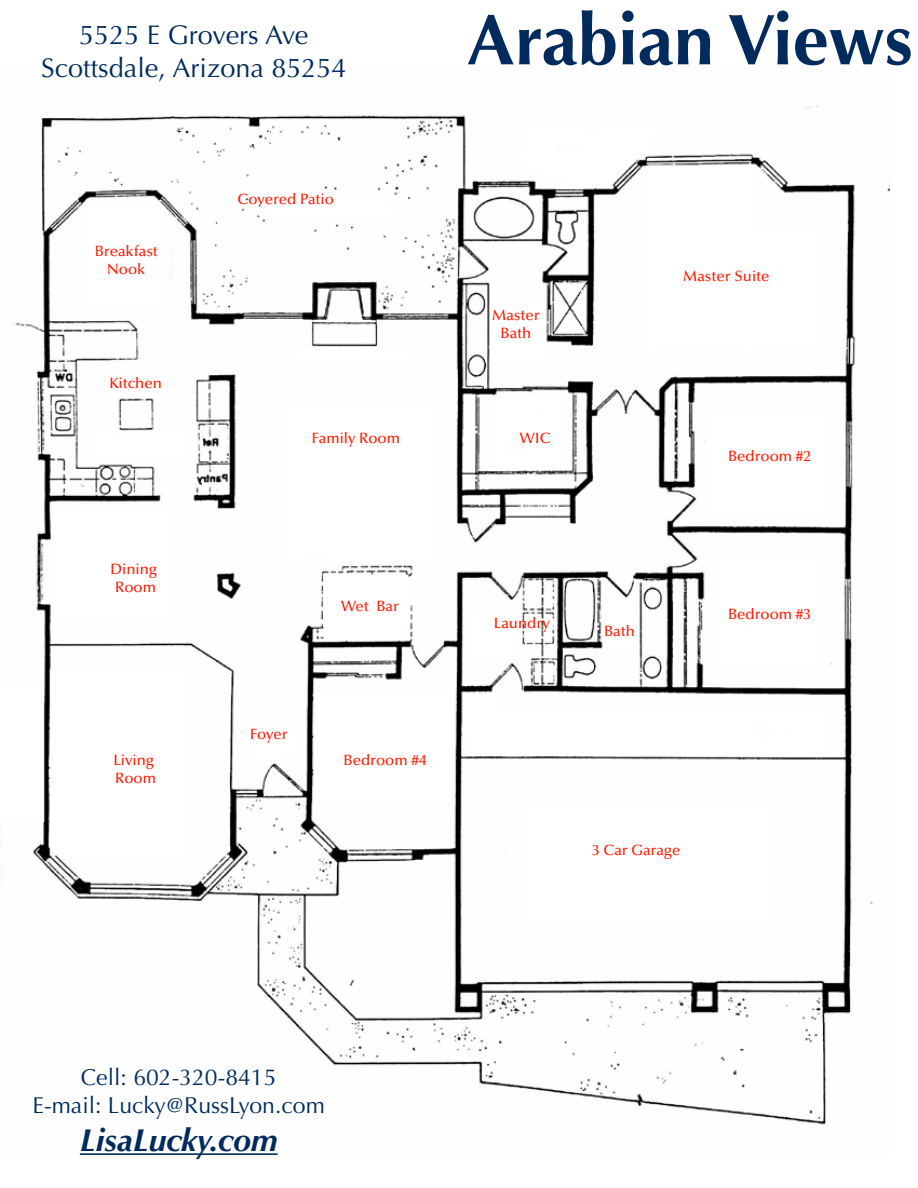
<style>
.page{position:relative;width:918px;height:1188px;background:#fff}
.page>*{position:absolute;margin:0;border:0;box-sizing:border-box;transform-origin:0 0}
.t1{font:700 72px "Optima";color:#002b5c}
.t2{font:italic 700 31.8px "Optima";color:#002b5c}
.t3{font:27px/32.4px "Optima";color:#002b5c;text-align:center}
.t4{font:22.95px/27.6px "Optima";color:#002b5c;text-align:center}
.t5{font:500 15px/18px "Optima";color:#ff1a00;text-align:center}
</style>
<div class="page">
<img style="left:1px;top:106px;width:888px;height:1049px">
<hr style="left:80px;top:1153px;width:198px;height:2px;background:#002b5c">
<h3 class="t3" style="left:41px;top:19px;width:307px">5525 E Grovers Ave<br>Scottsdale, Arizona 85254</h3>
<h1 class="t1" style="left:467px;top:-2px;width:448px">Arabian Views</h1>
<p class="t5" style="left:95px;top:242px;width:65px">Breakfast<br>Nook</p>
<p class="t5" style="left:109px;top:374px;width:54px">Kitchen</p>
<p class="t5" style="left:111px;top:560px;width:48px">Dining<br>Room</p>
<p class="t5" style="left:113px;top:752px;width:44px;text-align:left">Living<br>Room</p>
<p class="t5" style="left:238px;top:191px;width:98px">Covered Patio</p>
<p class="t5" style="left:312px;top:429px;width:90px">Family Room</p>
<p class="t5" style="left:250px;top:726px;width:39px">Foyer</p>
<p class="t5" style="left:341px;top:597px;width:59px">Wet Bar</p>
<p class="t5" style="left:344px;top:752px;width:84px">Bedroom #4</p>
<p class="t5" style="left:492px;top:306px;width:49px">Master<br>Bath</p>
<p class="t5" style="left:520px;top:429px;width:32px">WIC</p>
<p class="t5" style="left:683px;top:267px;width:88px">Master Suite</p>
<p class="t5" style="left:728px;top:448px;width:84px">Bedroom #2</p>
<p class="t5" style="left:494px;top:614px;width:58px">Laundry</p>
<p class="t5" style="left:604px;top:622px;width:32px">Bath</p>
<p class="t5" style="left:728px;top:605px;width:84px">Bedroom #3</p>
<p class="t5" style="left:592px;top:841px;width:90px">3 Car Garage</p>
<h3 class="t4" style="left:33px;top:1064px;width:294px">Cell: 602-320-8415<br>E-mail: Lucky@RussLyon.com</h3>
<h2 class="t2" style="left:80px;top:1121px;width:199px">LisaLucky.com</h2>
</div>
